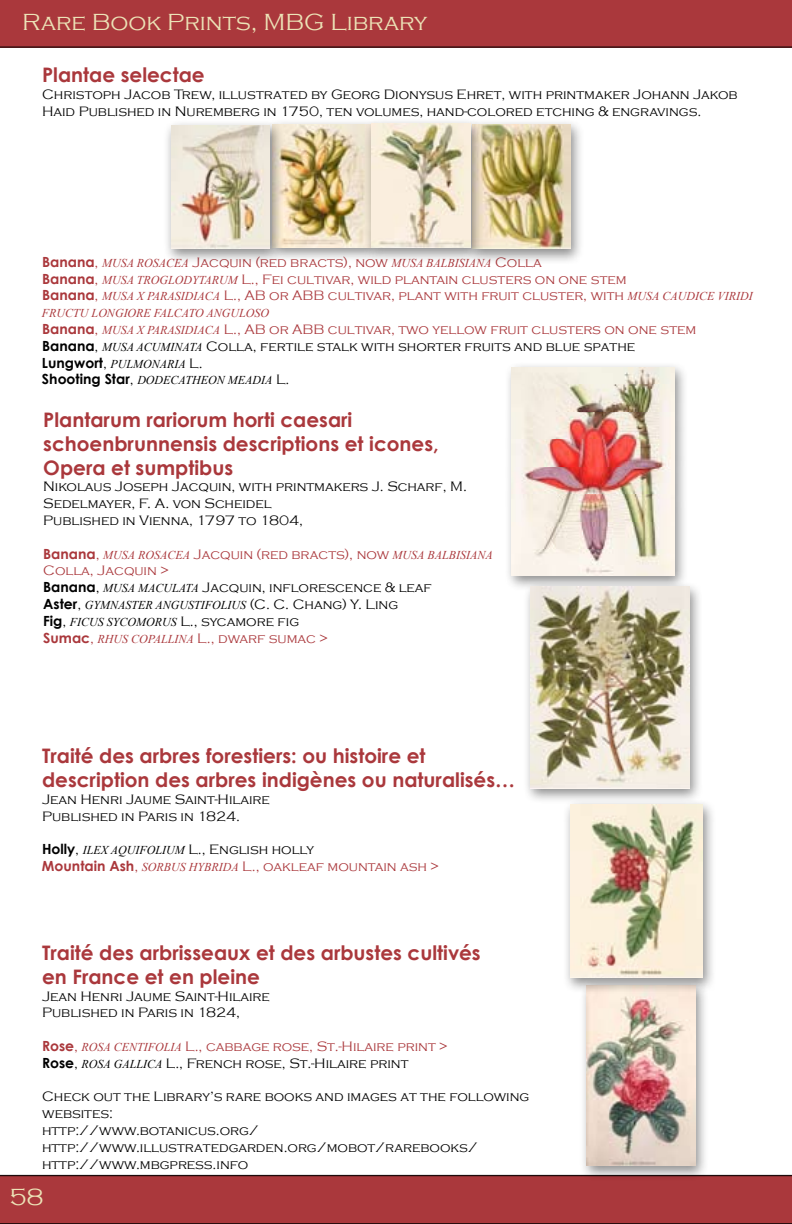
<style>
.page{position:relative;width:792px;height:1224px;background:#fff}
.page>*{position:absolute;margin:0;border:0;box-sizing:border-box;transform-origin:0 0}
.t1{font:300 24px "Copperplate Gothic";color:#ece3b7}
.t2{font:700 20px/24px "Century Gothic";color:#aa383c}
.t3{font:300 14px/16.8px "Copperplate Gothic";color:#000}
.t4{font:300 14px/16.8px "Copperplate Gothic";color:#aa383c}
.t5{font:italic 12px/16.8px "Times New Roman";color:#000}
.t6{font:italic 12px "Times New Roman";color:#aa383c}
.s1{font-family:"Century Gothic";font-weight:700}
.s2{font-family:"Times New Roman";font-weight:400;font-style:italic;font-size:12px}
.s3{font-family:"Century Gothic";font-weight:700;color:#000}
.s4{color:#000}
.s5{font-family:"Times New Roman";font-weight:400;font-style:italic;font-size:12px;color:#000}
.s6{font-family:"Century Gothic";font-weight:700;font-style:normal;font-size:14px}
.s7{font-family:"Copperplate Gothic";font-weight:300;font-style:normal;font-size:14px}
.s8{color:#aa383c}
.s9{font-family:"Century Gothic";font-weight:400;color:#aa383c}
.s10{font-family:"Century Gothic";font-weight:700;color:#aa383c}
.s11{font-family:"Times New Roman";font-weight:400;font-style:italic;font-size:12px;color:#aa383c}
.s12{font-family:"Century Gothic";font-weight:400}
</style>
<div class="page">
<div style="left:0;top:0;width:792px;height:47px;background:#aa383c"></div>
<div style="left:0;top:1175px;width:792px;height:49px;background:#aa383c"></div>
<div style="left:504px;top:362px;width:193px;height:239px;background:#000;opacity:.45"></div>
<img style="left:512px;top:367px;width:163px;height:209px">
<div style="left:579px;top:979px;width:144px;height:216px;background:#000;opacity:.45"></div>
<img style="left:587px;top:1003px;width:109px;height:163px">
<div style="left:265px;top:118px;width:129px;height:154px;background:#000;opacity:.45"></div>
<img style="left:293px;top:123px;width:71px;height:124px">
<div style="left:464px;top:118px;width:130px;height:156px;background:#000;opacity:.45"></div>
<img style="left:493px;top:124px;width:78px;height:125px">
<div style="left:364px;top:117px;width:129px;height:156px;background:#000;opacity:.45"></div>
<div style="left:163px;top:119px;width:130px;height:154px;background:#000;opacity:.45"></div>
<img style="left:171px;top:125px;width:99px;height:124px">
<div style="left:522px;top:581px;width:191px;height:232px;background:#000;opacity:.45"></div>
<img style="left:530px;top:586px;width:159px;height:202px">
<div style="left:562px;top:799px;width:164px;height:204px;background:#000;opacity:.45"></div>
<img style="left:570px;top:804px;width:133px;height:173px">
<h1 class="t1" style="left:22px;top:9px;width:407px">Rare Book Prints, MBG Library</h1>
<h2 class="t2" style="left:42px;top:62px;width:164px">Plantae selectae</h2>
<p class="t3" style="left:42px;top:86px;width:697px">Christoph Jacob Trew, illustrated by Georg Dionysus Ehret, with printmaker Johann Jakob<br>Haid Published in Nuremberg in 1750, ten volumes, hand-colored etching &amp; engravings.</p>
<p class="t4" style="left:42px;top:254px;width:712px"><span class="s1">Banana</span>, <span class="s2">MUSA ROSACEA</span> Jacquin (red bracts), now <span class="s2">MUSA BALBISIANA</span> Colla<br><span class="s1">Banana</span>, <span class="s2">MUSA TROGLODYTARUM</span> L., Fei cultivar, wild plantain clusters on one stem<br><span class="s1">Banana</span>, <span class="s2">MUSA X PARASIDIACA</span> L., AB or ABB cultivar, plant with fruit cluster, with <span class="s2">MUSA CAUDICE VIRIDI</span></p>
<p class="t6" style="left:42px;top:305px;width:229px">FRUCTU LONGIORE FALCATO ANGULOSO</p>
<p class="t4" style="left:42px;top:321px;width:656px"><span class="s1">Banana</span>, <span class="s2">MUSA X PARASIDIACA</span> L., AB or ABB cultivar, two yellow fruit clusters on one stem<br><span class="s3">Banana</span><span class="s4">,</span> <span class="s5">MUSA ACUMINATA</span> <span class="s4">Colla, fertile stalk with shorter fruits and blue spathe</span></p>
<p class="t5" style="left:42px;top:355px;width:249px"><span class="s6">Lungwort</span><span class="s7">,</span> PULMONARIA <span class="s7">L.<br></span><span class="s6">Shooting Star</span><span class="s7">,</span> DODECATHEON MEADIA <span class="s7">L.</span></p>
<h2 class="t2" style="left:43px;top:406px;width:397px">Plantarum rariorum horti caesari schoenbrunnensis descriptions et icones,<br>Opera et sumptibus</h2>
<p class="t3" style="left:43px;top:479px;width:425px">Nikolaus Joseph Jacquin, with printmakers J. Scharf, M.<br>Sedelmayer, F. A. von Scheidel<br>Published in Vienna, 1797 to 1804,</p>
<p class="t6" style="left:43px;top:546px;width:451px"><span class="s6">Banana</span><span class="s7">,</span> MUSA ROSACEA <span class="s7">Jacquin (red bracts), now</span> MUSA BALBISIANA</p>
<p class="t3" style="left:43px;top:563px;width:390px"><span class="s8">Colla, Jacquin</span> <span class="s9">&gt;<br></span><span class="s1">Banana</span>, <span class="s2">MUSA MACULATA</span> Jacquin, inflorescence &amp; leaf</p>
<p class="t5" style="left:43px;top:596px;width:357px"><span class="s6">Aster</span><span class="s7">,</span> GYMNASTER ANGUSTIFOLIUS <span class="s7">(C. C. Chang) Y. Ling</span></p>
<p class="t3" style="left:43px;top:613px;width:286px"><span class="s1">Fig</span>, <span class="s2">FICUS SYCOMORUS</span> L., sycamore fig<br><span class="s10">Sumac</span><span class="s8">,</span> <span class="s11">RHUS COPALLINA</span> <span class="s8">L., dwarf sumac</span> <span class="s9">&gt;</span></p>
<h2 class="t2" style="left:42px;top:743px;width:475px">Traité des arbres forestiers: ou histoire et description des arbres indigènes ou naturalisés…</h2>
<p class="t3" style="left:42px;top:791px;width:229px">Jean Henri Jaume Saint-Hilaire<br>Published in Paris in 1824.</p>
<p class="t4" style="left:42px;top:841px;width:398px"><span class="s3">Holly</span><span class="s4">,</span> <span class="s5">ILEX AQUIFOLIUM</span> <span class="s4">L., English holly<br></span><span class="s1">Mountain Ash</span>, <span class="s2">SORBUS HYBRIDA</span> L., oakleaf mountain ash <span class="s12">&gt;</span></p>
<h2 class="t2" style="left:42px;top:940px;width:440px">Traité des arbrisseaux et des arbustes cultivés en France et en pleine</h2>
<p class="t3" style="left:42px;top:988px;width:229px">Jean Henri Jaume Saint-Hilaire<br>Published in Paris in 1824,</p>
<p class="t4" style="left:42px;top:1038px;width:407px"><span class="s1">Rose</span>, <span class="s2">ROSA CENTIFOLIA</span> L., cabbage rose, St.-Hilaire print <span class="s12">&gt;<br></span><span class="s3">Rose</span><span class="s4">,</span> <span class="s5">ROSA GALLICA</span> <span class="s4">L., French rose, St.-Hilaire print</span></p>
<p class="t3" style="left:42px;top:1089px;width:489px">Check out the Library’s rare books and images at the following websites:<br>http://www.botanicus.org/ http://www.illustratedgarden.org/mobot/rarebooks/ http://www.mbgpress.info</p>
<h1 class="t1" style="left:9px;top:1184px;width:36px">58</h1>
</div>
